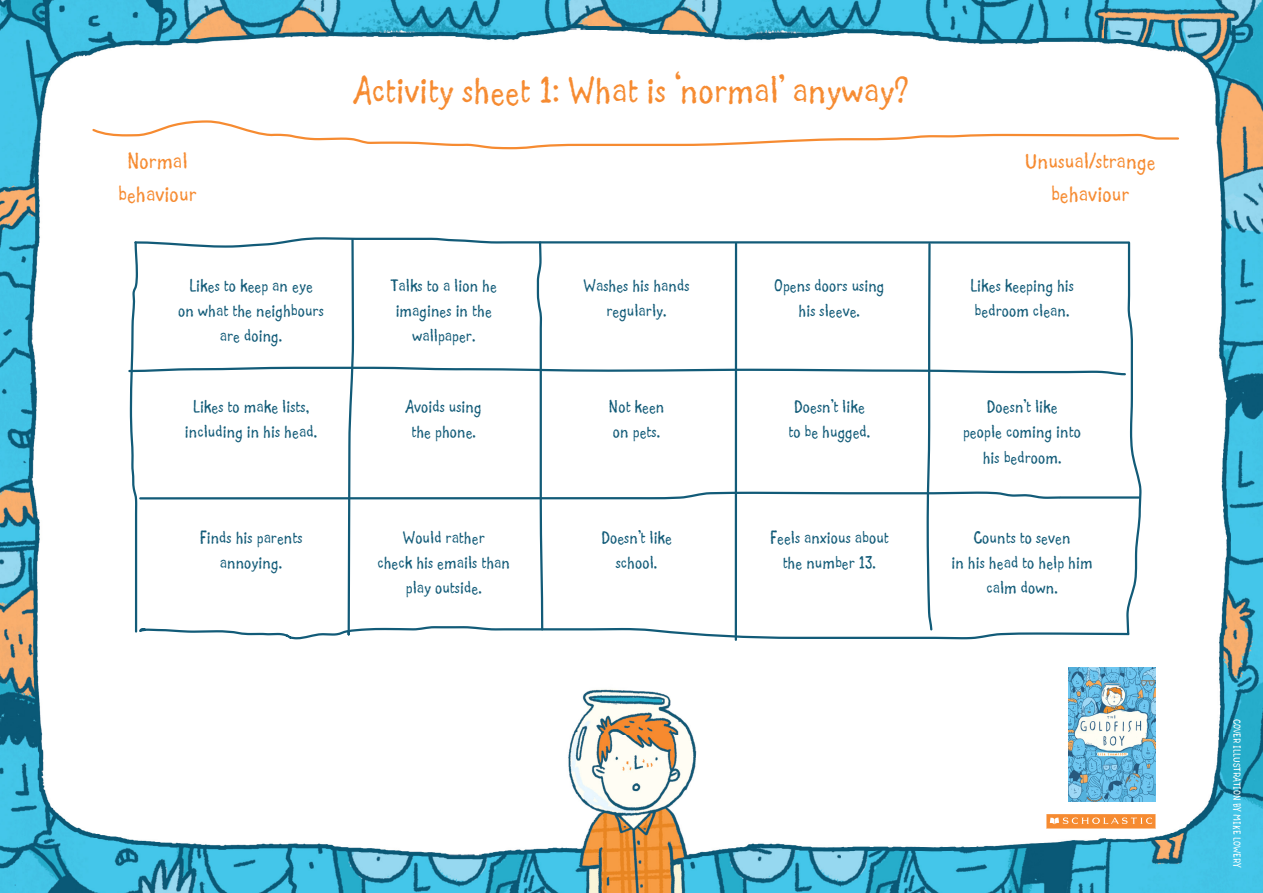
<style>
.page{position:relative;width:1263px;height:893px;background:#fff}
.page>*{position:absolute;margin:0;border:0;box-sizing:border-box;transform-origin:0 0}
.t1{font:45px "Grumble";color:#f68b31}
.t2{font:27px/32.4px "Grumble";color:#f68b31;text-align:center}
.t3{font:21px/25.2px "Grumble";color:#125b78;text-align:center}
.t4{font:12px "Grumble";color:#fff}
</style>
<div class="page">
<img style="left:0;top:0;width:1263px;height:893px">
<img style="left:1068px;top:668px;width:87px;height:133px">
<svg style="left:1046px;top:814px;width:109px;height:15px"></svg>
<svg style="left:92px;top:120px;width:1087px;height:29px"></svg>
<svg style="left:128px;top:237px;width:1013px;height:404px"></svg>
<h1 class="t1" style="left:354px;top:70px;width:556px">Activity sheet 1: What is ‘normal’ anyway?</h1>
<p class="t2" style="left:118px;top:146px;width:80px">Normal behaviour</p>
<p class="t2" style="left:1025px;top:146px;width:132px">Unusual/strange behaviour</p>
<p class="t3" style="left:178px;top:273px;width:147px">Likes to keep an eye<br>on what the neighbours are doing.</p>
<p class="t3" style="left:185px;top:395px;width:134px">Likes to make lists, including in his head.</p>
<p class="t3" style="left:199px;top:525px;width:105px">Finds his parents annoying.</p>
<p class="t3" style="left:391px;top:273px;width:108px">Talks to a lion he imagines in the wallpaper.</p>
<p class="t3" style="left:406px;top:395px;width:77px;text-align:left">Avoids using the phone.</p>
<p class="t3" style="left:377px;top:525px;width:134px">Would rather<br>check his emails than play outside.</p>
<p class="t3" style="left:583px;top:273px;width:108px">Washes his hands regularly.</p>
<p class="t3" style="left:609px;top:395px;width:57px;text-align:left">Not keen on pets.</p>
<p class="t3" style="left:601px;top:525px;width:73px">Doesn’t like school.</p>
<p class="t3" style="left:774px;top:273px;width:112px">Opens doors using his sleeve.</p>
<p class="t3" style="left:788px;top:395px;width:84px;text-align:left">Doesn’t like to be hugged.</p>
<p class="t3" style="left:770px;top:525px;width:121px">Feels anxious about the number 13.</p>
<p class="t3" style="left:970px;top:273px;width:106px;text-align:left">Likes keeping his bedroom clean.</p>
<p class="t3" style="left:963px;top:395px;width:120px">Doesn’t like<br>people coming into his bedroom.</p>
<p class="t3" style="left:951px;top:525px;width:143px">Counts to seven<br>in his head to help him calm down.</p>
<p class="t4" style="left:1242px;top:719px;width:150px;rotate:90deg">COVER ILLUSTRATION BY MIKE LOWERY</p>
</div>
